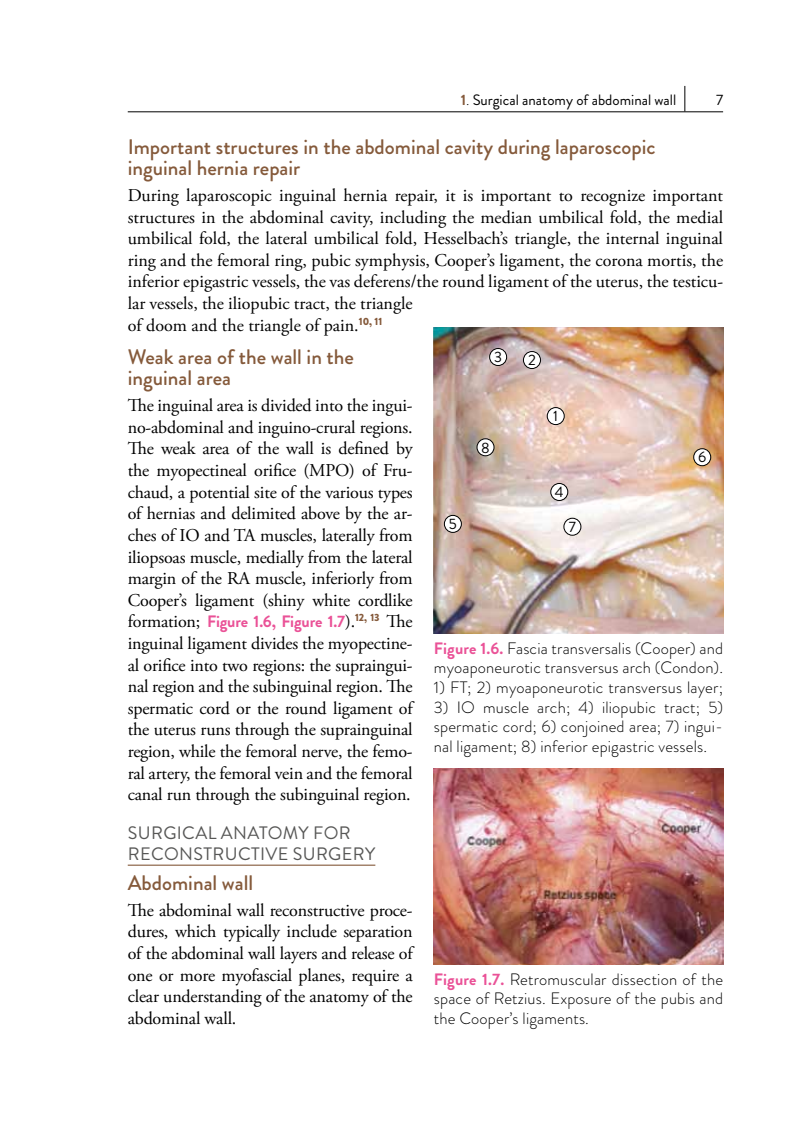
<style>
.page{position:relative;width:808px;height:1127px;background:#fff}
.page>*{position:absolute;margin:0;border:0;box-sizing:border-box;transform-origin:0 0}
.t1{font:500 21px/21px "Brandon Grotesque";color:#855a3b}
.t2{font:18px/21.6px "Adobe Garamond Pro";color:#000;text-align:justify}
.t3{font:18px/21.6px "Brandon Grotesque";letter-spacing:.02em;color:#575756}
.t4{font:300 16.5px/19.6px "Brandon Grotesque";letter-spacing:.01em;color:#000;text-align:justify}
.t5{font:700 16.5px "Brandon Grotesque";letter-spacing:-.01em;color:#ea5297}
.t6{font:15px "Brandon Grotesque";color:#000}
.s1{font-weight:700;color:#855a3b}
.s2{font-weight:300}
.s3{font-family:"Adobe Garamond Pro";font-weight:400;font-size:18px;color:#000}
.s4{font-weight:700;color:#ea5297}
</style>
<div class="page">
<hr style="left:128px;top:111px;width:595px;height:1px;background:#000">
<svg style="left:684px;top:86px;width:1px;height:25px"></svg>
<hr style="left:128px;top:864px;width:247px;height:2px;background:#855a3b">
<img style="left:434px;top:327px;width:289px;height:306px">
<div style="left:490px;top:348px;width:17px;height:17px;background:#fff;border-radius:50%"></div>
<div style="left:489px;top:348px;width:18px;height:18px;border:1px solid #000;border-radius:50%"></div>
<div style="left:523px;top:351px;width:17px;height:17px;background:#fff;border-radius:50%"></div>
<div style="left:523px;top:351px;width:18px;height:18px;border:1px solid #000;border-radius:50%"></div>
<div style="left:547px;top:407px;width:17px;height:18px;background:#fff;border-radius:50%"></div>
<div style="left:547px;top:407px;width:18px;height:18px;border:1px solid #000;border-radius:50%"></div>
<div style="left:477px;top:439px;width:17px;height:17px;background:#fff;border-radius:50%"></div>
<div style="left:477px;top:438px;width:17px;height:18px;border:1px solid #000;border-radius:50%"></div>
<div style="left:551px;top:483px;width:17px;height:17px;background:#fff;border-radius:50%"></div>
<div style="left:550px;top:483px;width:18px;height:18px;border:1px solid #000;border-radius:50%"></div>
<div style="left:564px;top:518px;width:17px;height:17px;background:#fff;border-radius:50%"></div>
<div style="left:563px;top:518px;width:18px;height:18px;border:1px solid #000;border-radius:50%"></div>
<div style="left:444px;top:515px;width:17px;height:17px;background:#fff;border-radius:50%"></div>
<div style="left:444px;top:515px;width:18px;height:18px;border:1px solid #000;border-radius:50%"></div>
<div style="left:694px;top:449px;width:17px;height:17px;background:#fff;border-radius:50%"></div>
<div style="left:693px;top:448px;width:18px;height:18px;border:1px solid #000;border-radius:50%"></div>
<img style="left:434px;top:769px;width:289px;height:195px">
<p class="t6" style="left:461px;top:90px;width:217px"><span class="s1">1</span><span class="s2">.</span> Surgical anatomy of abdominal wall</p>
<p class="t6" style="left:716px;top:90px;width:9px">7</p>
<p class="t1" style="left:128px;top:137px;width:529px">Important structures in the abdominal cavity during laparoscopic inguinal hernia repair</p>
<p class="t2" style="left:128px;top:185px;width:597px;text-align:left">During laparoscopic inguinal hernia repair, it is important to recognize important structures in the abdominal cavity, including the median umbilical fold, the medial umbilical fold, the lateral umbilical fold, Hesselbach’s triangle, the internal inguinal ring and the femoral ring, pubic symphysis, Cooper’s ligament, the corona mortis, the inferior epigastric vessels, the vas deferens/the round ligament of the uterus, the testicu&shy;lar vessels, the iliopubic tract, the triangle<br>of doom and the triangle of pain.<sup>10,</sup> <sup>11</sup></p>
<p class="t1" style="left:128px;top:347px;width:228px">Weak area of the wall in the inguinal area</p>
<p class="t2" style="left:128px;top:395px;width:286px">The inguinal area is divided into the ingui&shy;no-abdominal and inguino-crural regions.<br>The weak area of the wall is defined by the myopectineal orifice (MPO) of Fru&shy;chaud, a potential site of the various types of hernias and delimited above by the ar&shy;ches of IO and TA muscles, laterally from iliopsoas muscle, medially from the lateral margin of the RA muscle, inferiorly from Cooper’s ligament (shiny white cordlike</p>
<p class="t5" style="left:128px;top:610px;width:286px"><span class="s3">formation;</span> Figure 1.6, Figure 1.7<span class="s3">).</span><sup>12,</sup> <sup>13</sup> <span class="s3">The</span></p>
<p class="t2" style="left:128px;top:633px;width:286px">inguinal ligament divides the myopectine&shy;al orifice into two regions: the supraingui&shy;nal region and the subinguinal region. The spermatic cord or the round ligament of the uterus runs through the suprainguinal region, while the femoral nerve, the femo&shy;ral artery, the femoral vein and the femoral canal run through the subinguinal region.</p>
<p class="t3" style="left:128px;top:822px;width:249px">SURGICAL ANATOMY FOR<br>RECONSTRUCTIVE SURGERY</p>
<p class="t1" style="left:128px;top:872px;width:127px">Abdominal wall</p>
<p class="t2" style="left:128px;top:900px;width:286px">The abdominal wall reconstructive proce&shy;dures, which typically include separation of the abdominal wall layers and release of one or more myofascial planes, require a clear understanding of the anatomy of the abdominal wall.</p>
<p class="t6" style="left:494px;top:347px;width:9px">3</p>
<p class="t6" style="left:528px;top:350px;width:9px">2</p>
<p class="t6" style="left:553px;top:406px;width:6px">1</p>
<p class="t6" style="left:481px;top:437px;width:10px">8</p>
<p class="t6" style="left:698px;top:447px;width:10px">6</p>
<p class="t6" style="left:555px;top:482px;width:10px">4</p>
<p class="t6" style="left:449px;top:514px;width:9px">5</p>
<p class="t6" style="left:569px;top:516px;width:9px">7</p>
<p class="t4" style="left:434px;top:638px;width:291px"><span class="s4">Figure 1.6.</span> Fascia transversalis (Cooper) and myoaponeurotic transversus arch (Condon).</p>
<p class="t4" style="left:434px;top:677px;width:291px">1) FT; 2) myoaponeurotic transversus layer;</p>
<p class="t4" style="left:434px;top:697px;width:291px">3) IO muscle arch; 4) iliopubic tract; 5) spermatic cord; 6) conjoined area; 7) ingui&shy;nal ligament; 8) inferior epigastric vessels.</p>
<p class="t4" style="left:434px;top:969px;width:291px"><span class="s4">Figure 1.7.</span> Retromuscular dissection of the space of Retzius. Exposure of the pubis and the Cooper’s ligaments.</p>
</div>
